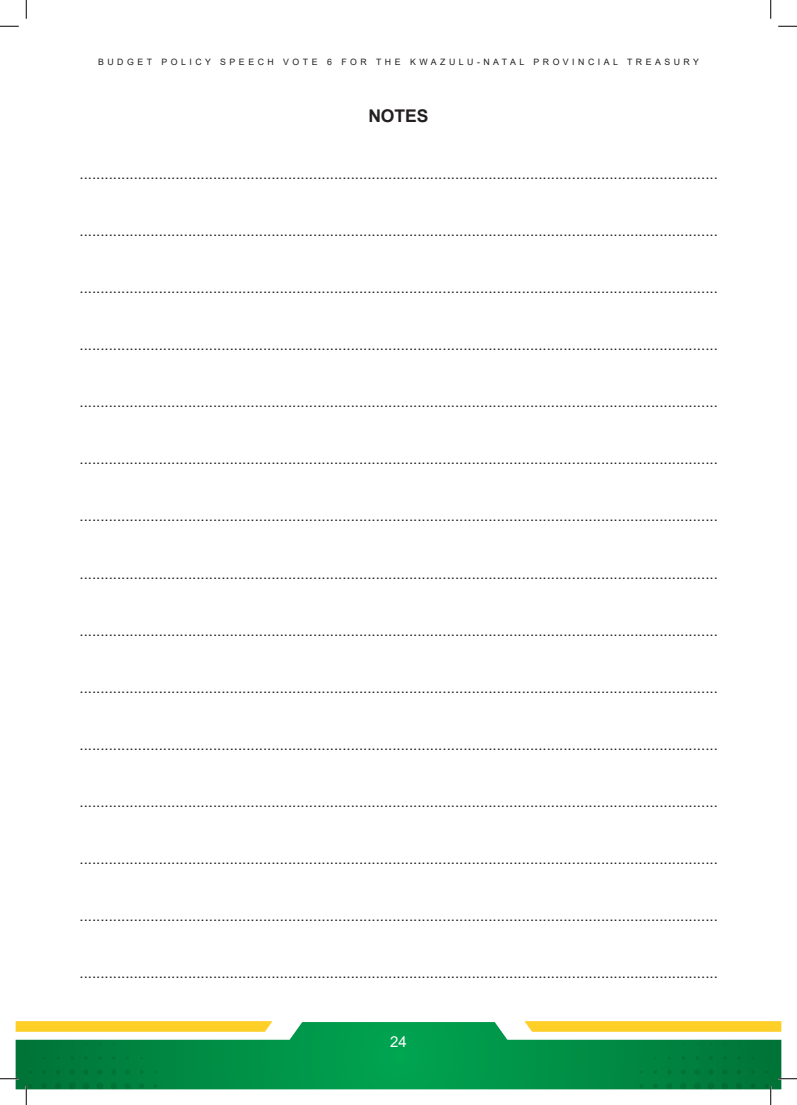
<style>
.page{position:relative;width:797px;height:1105px;background:#fff}
.page>*{position:absolute;margin:0;border:0;box-sizing:border-box;transform-origin:0 0}
.t1{font:700 17.5px "Arial";color:#231f20}
.t2{font:15px "Arial";color:#231f20}
.t3{font:15px "Arial";color:#fff}
.t4{font:8.75px "Arial";letter-spacing:.4em;color:#231f20}
</style>
<div class="page">
<svg style="left:16px;top:1021px;width:765px;height:1px"></svg>
<svg style="left:16px;top:1022px;width:765px;height:67px;background:#44ab5c"></svg>
<svg style="left:0;top:25px;width:19px;height:2px"></svg>
<svg style="left:778px;top:25px;width:19px;height:2px"></svg>
<svg style="left:25px;top:0;width:2px;height:19px"></svg>
<svg style="left:0;top:1043px;width:170px;height:62px"></svg>
<svg style="left:770px;top:0;width:1px;height:19px"></svg>
<svg style="left:626px;top:1043px;width:171px;height:62px"></svg>
<p class="t4" style="left:98px;top:56px;width:602px">BUDGET POLICY SPEECH VOTE 6 FOR THE KWAZULU-NATAL PROVINCIAL TREASURY</p>
<p class="t1" style="left:368px;top:104px;width:62px">NOTES</p>
<p class="t2" style="left:79px;top:164px;width:640px">.........................................................................................................................................................</p>
<p class="t2" style="left:79px;top:221px;width:640px">.........................................................................................................................................................</p>
<p class="t2" style="left:79px;top:278px;width:640px">.........................................................................................................................................................</p>
<p class="t2" style="left:79px;top:335px;width:640px">.........................................................................................................................................................</p>
<p class="t2" style="left:79px;top:392px;width:640px">.........................................................................................................................................................</p>
<p class="t2" style="left:79px;top:449px;width:640px">.........................................................................................................................................................</p>
<p class="t2" style="left:79px;top:506px;width:640px">.........................................................................................................................................................</p>
<p class="t2" style="left:79px;top:563px;width:640px">.........................................................................................................................................................</p>
<p class="t2" style="left:79px;top:620px;width:640px">.........................................................................................................................................................</p>
<p class="t2" style="left:79px;top:677px;width:640px">.........................................................................................................................................................</p>
<p class="t2" style="left:79px;top:734px;width:640px">.........................................................................................................................................................</p>
<p class="t2" style="left:79px;top:791px;width:640px">.........................................................................................................................................................</p>
<p class="t2" style="left:79px;top:848px;width:640px">.........................................................................................................................................................</p>
<p class="t2" style="left:79px;top:905px;width:640px">.........................................................................................................................................................</p>
<p class="t2" style="left:79px;top:962px;width:640px">.........................................................................................................................................................</p>
<p class="t3" style="left:390px;top:1031px;width:18px">24</p>
</div>
